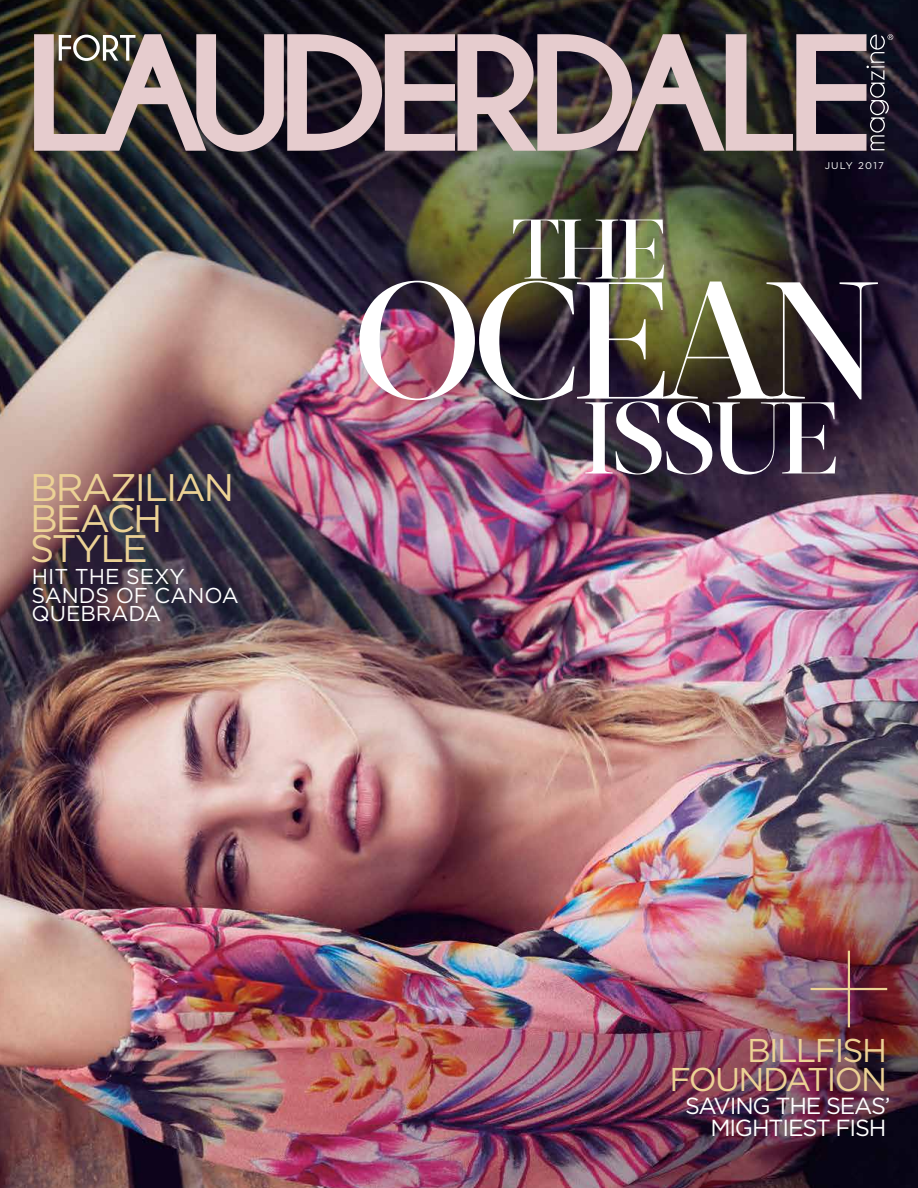
<style>
.page{position:relative;width:918px;height:1188px;background:#fff}
.page>*{position:absolute;margin:0;border:0;box-sizing:border-box;transform-origin:0 0}
.t1{font:500 166.05px "Acta Display";letter-spacing:-.065em;color:#fff}
.t2{font:500 101.7px "Acta Display";letter-spacing:-.06em;color:#fff}
.t3{font:500 84.3px "Acta Display";color:#fff}
.t4{font:38.4px/30.6px "Gotham";letter-spacing:-.05em;color:#ecd295}
.t5{font:33px/28.5px "Gotham";letter-spacing:-.05em;color:#ecd295;text-align:right}
.t6{font:23.25px/21.8px "Gotham";letter-spacing:-.05em;color:#fff;text-align:right}
.t7{font:21.45px/18.6px "Gotham";color:#fff}
.t8{font:9.75px "Gotham";letter-spacing:.125em;color:#fff}
</style>
<div class="page">
<img style="left:0;top:0;width:918px;height:1188px">
<svg style="left:34px;top:34px;width:833px;height:118px;background:#837477"></svg>
<svg style="left:867px;top:34px;width:26px;height:116px;background:#383643"></svg>
<svg style="left:59px;top:35px;width:76px;height:26px"></svg>
<hr style="left:848px;top:951px;width:2px;height:76px;background:#ecd295">
<hr style="left:811px;top:988px;width:76px;height:2px;background:#ecd295">
<h3 class="t4" style="left:30px;top:472px;width:206px">BRAZILIAN<br>BEACH<br>STYLE</h3>
<p class="t7" style="left:31px;top:567px;width:209px">HIT THE SEXY<br>SANDS OF CANOA<br>QUEBRADA</p>
<h3 class="t3" style="left:511px;top:200px;width:157px">THE</h3>
<p class="t8" style="left:825px;top:160px;width:61px">JULY 2017</p>
<h1 class="t1" style="left:352px;top:243px;width:531px">OCEAN</h1>
<h2 class="t2" style="left:582px;top:378px;width:259px">ISSUE</h2>
<h3 class="t5" style="left:669px;top:1036px;width:219px">BILLFISH<br>FOUNDATION</h3>
<p class="t6" style="left:685px;top:1094px;width:207px">SAVING THE SEAS’<br>MIGHTIEST FISH</p>
</div>
